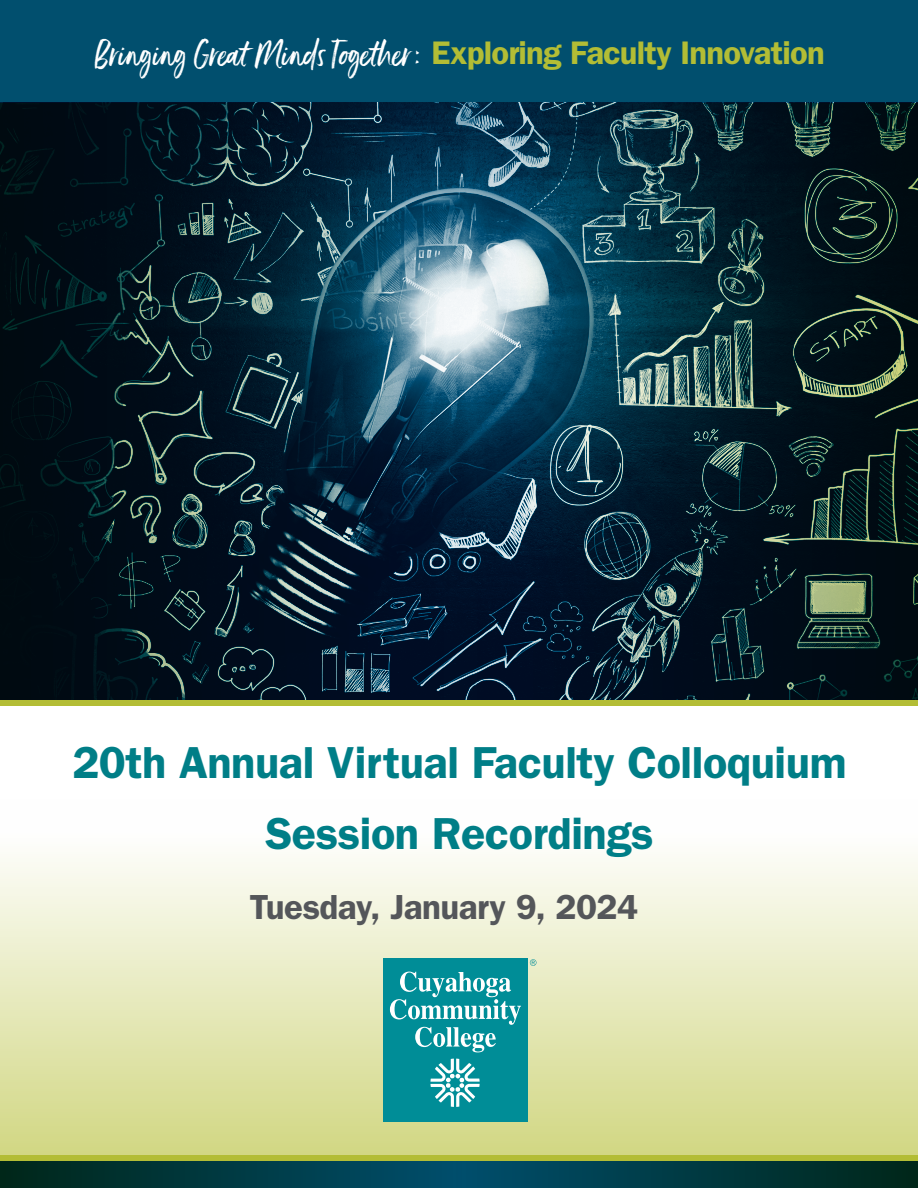
<style>
.page{position:relative;width:918px;height:1188px;background:#fff}
.page>*{position:absolute;margin:0;border:0;box-sizing:border-box;transform-origin:0 0}
._19th_Annual_H1{font:600 45px "ITC Franklin Gothic Std";letter-spacing:-.01em;color:#007e87}
.Date_and_Time{font:600 34.95px "ITC Franklin Gothic Std";letter-spacing:-.015em;color:#54565a}
.Script_Type{font:32.7px "Ernestand Emily";color:#fff}
.s1{font-family:"ITC Franklin Gothic Std";font-weight:600;color:#b3bd35}
</style>
<div class="page">
<div style="left:0;top:799px;width:918px;height:389px;background:linear-gradient(to bottom,#fff,#ccd375)"></div>
<div style="left:0;top:0;width:918px;height:103px;background:#014f6e"></div>
<img style="left:444px;top:103px;width:33px;height:597px">
<svg style="left:477px;top:103px;width:441px;height:597px;background:#15313d"></svg>
<svg style="left:0;top:103px;width:444px;height:597px;background:#0c2331"></svg>
<div style="left:383px;top:958px;width:144px;height:164px;background:#008d97"></div>
<svg style="left:390px;top:972px;width:131px;height:80px"></svg>
<svg style="left:430px;top:1059px;width:50px;height:48px"></svg>
<svg style="left:530px;top:959px;width:6px;height:7px"></svg>
<div style="left:0;top:700px;width:918px;height:6px;background:#b3bd35"></div>
<div style="left:457px;top:1161px;width:461px;height:27px;background:linear-gradient(to right,#004e6d,#002719)"></div>
<div style="left:0;top:1156px;width:918px;height:5px;background:#b3bd35"></div>
<div style="left:0;top:1161px;width:461px;height:27px;background:linear-gradient(to right,#002619,#004e6d)"></div>
<p class="Script_Type" style="left:94px;top:34px;width:732px">Bringing Great Minds Together: <span class="s1">Exploring Faculty Innovation</span></p>
<h1 class="_19th_Annual_H1" style="left:72px;top:736px;width:776px">20th Annual Virtual Faculty Colloquium</h1>
<h1 class="_19th_Annual_H1" style="left:265px;top:807px;width:390px">Session Recordings</h1>
<p class="Date_and_Time" style="left:250px;top:886px;width:390px">Tuesday, January 9, 2024</p>
</div>
